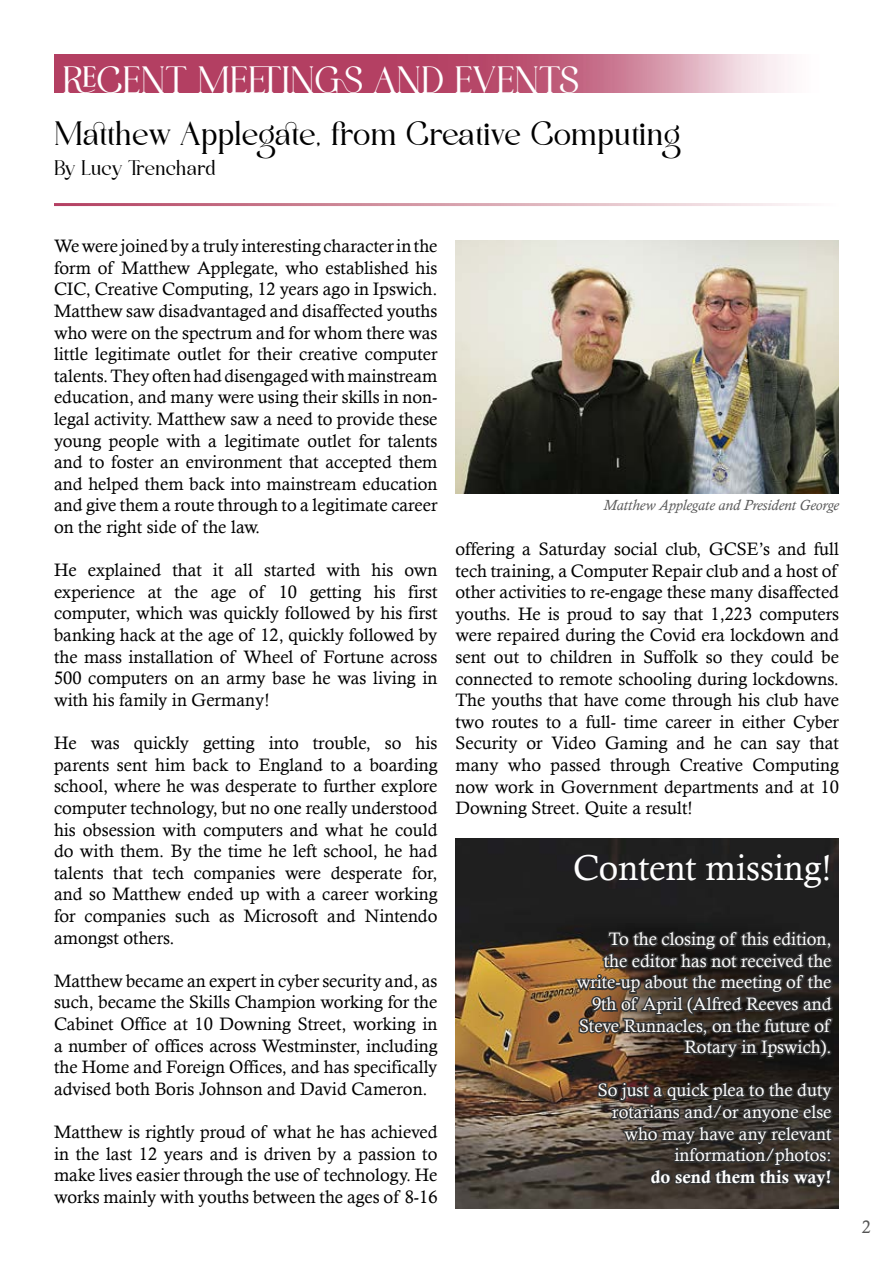
<style>
.page{position:relative;width:893px;height:1263px;background:#fff}
.page>*{position:absolute;margin:0;border:0;box-sizing:border-box;transform-origin:0 0}
.t1{font:36px "Calisto";color:#fff}
.t2{font:27px "agright";color:#fff}
.t3{font:24px "agright";color:#000}
.t4{font:18px/21.6px "Calisto";color:#000;text-align:justify}
.t5{font:18px/21.6px "Calisto";color:#fff;text-align:right}
.t6{font:18px "Calis MT Bol";color:#fff}
.t7{font:18px "Calisto";color:#545454}
.t8{font:italic 15px "Calisto";color:#595959}
.t9{font:15px "agright";color:#000}
</style>
<div class="page">
<img style="left:54px;top:54px;width:735px;height:38px">
<img style="left:455px;top:839px;width:384px;height:370px">
<svg style="left:573px;top:919px;width:262px;height:278px;background:#3b332c"></svg>
<img style="left:455px;top:240px;width:384px;height:253px">
<h2 class="t2" style="left:63px;top:68px;width:518px">RECENT MEETINGS AND EVENTS</h2>
<h3 class="t3" style="left:54px;top:123px;width:628px">Matthew Applegate, from Creative Computing</h3>
<p class="t9" style="left:54px;top:161px;width:163px">By Lucy Trenchard</p>
<p class="t4" style="left:54px;top:235px;width:385px">We were joined by a truly interesting character in the form of Matthew Applegate, who established his CIC, Creative Computing, 12 years ago in Ipswich.<br>Matthew saw disadvantaged and disaffected youths who were on the spectrum and for whom there was little legitimate outlet for their creative computer talents. They often had disengaged with mainstream education, and many were using their skills in non&shy;legal activity. Matthew saw a need to provide these young people with a legitimate outlet for talents and to foster an environment that accepted them and helped them back into mainstream education and give them a route through to a legitimate career on the right side of the law.</p>
<p class="t4" style="left:54px;top:559px;width:385px">He explained that it all started with his own experience at the age of 10 getting his first computer, which was quickly followed by his first banking hack at the age of 12, quickly followed by the mass installation of Wheel of Fortune across 500 computers on an army base he was living in with his family in Germany!</p>
<p class="t4" style="left:54px;top:732px;width:385px">He was quickly getting into trouble, so his parents sent him back to England to a boarding school, where he was desperate to further explore computer technology, but no one really understood his obsession with computers and what he could do with them. By the time he left school, he had talents that tech companies were desperate for, and so Matthew ended up with a career working for companies such as Microsoft and Nintendo amongst others.</p>
<p class="t4" style="left:54px;top:969px;width:385px">Matthew became an expert in cyber security and, as such, became the Skills Champion working for the Cabinet Office at 10 Downing Street, working in a number of offices across Westminster, including the Home and Foreign Offices, and has specifically advised both Boris Johnson and David Cameron.</p>
<p class="t4" style="left:54px;top:1121px;width:385px">Matthew is rightly proud of what he has achieved in the last 12 years and is driven by a passion to make lives easier through the use of technology. He works mainly with youths between the ages of 8-16</p>
<p class="t8" style="left:604px;top:496px;width:237px">Matthew Applegate and President George</p>
<p class="t4" style="left:455px;top:538px;width:385px">offering a Saturday social club, GCSE’s and full tech training, a Computer Repair club and a host of other activities to re-engage these many disaffected youths. He is proud to say that 1,223 computers were repaired during the Covid era lockdown and sent out to children in Suffolk so they could be connected to remote schooling during lockdowns.<br>The youths that have come through his club have two routes to a full- time career in either Cyber Security or Video Gaming and he can say that many who passed through Creative Computing now work in Government departments and at 10<br>Downing Street. Quite a result!</p>
<h1 class="t1" style="left:573px;top:847px;width:260px">Content missing!</h1>
<p class="t5" style="left:577px;top:928px;width:256px">To the closing of this edition,<br>the editor has not received the write-up about the meeting of the<br>9th of April (Alfred Reeves and<br>Steve Runnacles, on the future of<br>Rotary in Ipswich).</p>
<p class="t5" style="left:598px;top:1079px;width:235px">So just a quick plea to the duty rotarians and/or anyone else who may have any relevant information/photos:</p>
<p class="t6" style="left:651px;top:1166px;width:182px">do send them this way!</p>
<p class="t7" style="left:862px;top:1216px;width:11px">2</p>
</div>
